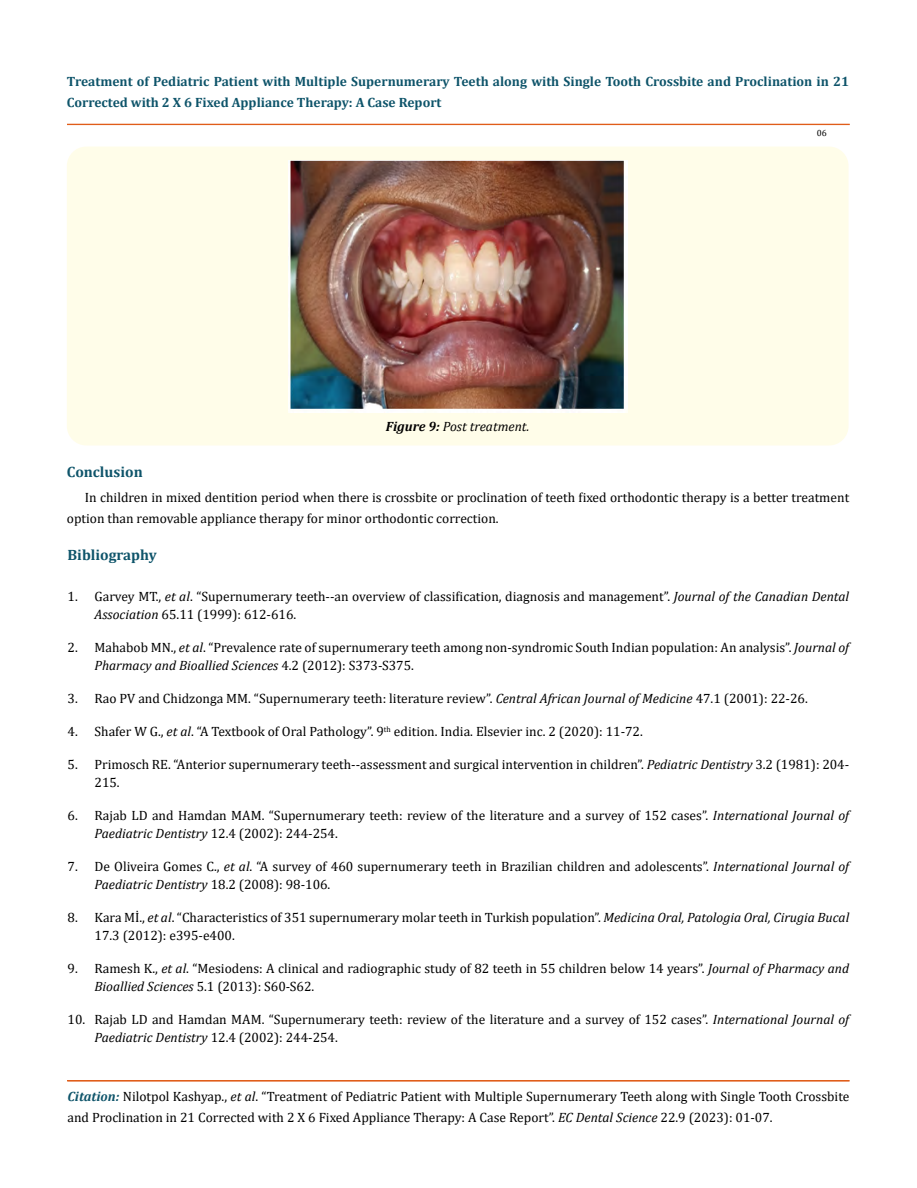
<style>
.page{position:relative;width:917px;height:1188px;background:#fff}
.page>*{position:absolute;margin:0;border:0;box-sizing:border-box;transform-origin:0 0}
.t1{font:700 15px "Cambria";color:#0e546a}
.t2{font:13.5px/18px "Cambria";color:#000}
.t3{font:700 13.5px/21px "Cambria";color:#0e546a}
.t4{font:italic 13.5px "Cambria";color:#000}
.t5{font:9px "Cambria";color:#000}
.s1{font-weight:700}
.s2{font-style:italic}
.s3{font-weight:700;font-style:italic;color:#0e546a}
</style>
<div class="page">
<div style="left:67px;top:124px;width:782px;height:1px;border:1px solid #e05d1a"></div>
<div style="left:67px;top:147px;width:781px;height:299px;background:#fffde9;border-radius:19px"></div>
<img style="left:288px;top:160px;width:339px;height:252px">
<p class="t3" style="left:67px;top:71px;width:783px">Treatment of Pediatric Patient with Multiple Supernumerary Teeth along with Single Tooth Crossbite and Proclination in 21<br>Corrected with 2 X 6 Fixed Appliance Therapy: A Case Report</p>
<p class="t5" style="left:816px;top:127px;width:11px">06</p>
<p class="t4" style="left:386px;top:417px;width:145px"><span class="s1">Figure 9:</span> Post treatment.</p>
<p class="t1" style="left:67px;top:461px;width:77px">Conclusion</p>
<p class="t2" style="left:67px;top:487px;width:783px;line-height:21px;text-indent:18px">In children in mixed dentition period when there is crossbite or proclination of teeth fixed orthodontic therapy is a better treatment option than removable appliance therapy for minor orthodontic correction.</p>
<p class="t1" style="left:68px;top:544px;width:91px">Bibliography</p>
<p class="t2" style="left:94px;top:588px;width:756px;text-indent:-27px">1. Garvey MT., <span class="s2">et al</span>. “Supernumerary teeth--an overview of classification, diagnosis and management”. <span class="s2">Journal of the Canadian Dental<br>Association</span> 65.11 (1999): 612-616.</p>
<p class="t2" style="left:94px;top:639px;width:756px;text-indent:-27px">2. Mahabob MN., <span class="s2">et al</span>. “Prevalence rate of supernumerary teeth among non-syndromic South Indian population: An analysis”. <span class="s2">Journal of<br>Pharmacy and Bioallied Sciences</span> 4.2 (2012): S373-S375.</p>
<p class="t2" style="left:68px;top:690px;width:741px">3. Rao PV and Chidzonga MM. “Supernumerary teeth: literature review”. <span class="s2">Central African Journal of Medicine</span> 47.1 (2001): 22-26.</p>
<p class="t2" style="left:68px;top:723px;width:577px">4. Shafer W G., <span class="s2">et al</span>. “A Textbook of Oral Pathology”. 9<sup>th</sup> edition. India. Elsevier inc. 2 (2020): 11-72.</p>
<p class="t2" style="left:94px;top:756px;width:756px;text-indent:-27px">5. Primosch RE. “Anterior supernumerary teeth--assessment and surgical intervention in children”. <span class="s2">Pediatric Dentistry</span> 3.2 (1981): 204-<br>215.</p>
<p class="t2" style="left:94px;top:807px;width:756px;text-indent:-27px">6. Rajab LD and Hamdan MAM. “Supernumerary teeth: review of the literature and a survey of 152 cases”. <span class="s2">International Journal of<br>Paediatric Dentistry</span> 12.4 (2002): 244-254.</p>
<p class="t2" style="left:94px;top:858px;width:756px;text-indent:-27px">7. De Oliveira Gomes C., <span class="s2">et al</span>. “A survey of 460 supernumerary teeth in Brazilian children and adolescents”. <span class="s2">International Journal of<br>Paediatric Dentistry</span> 18.2 (2008): 98-106.</p>
<p class="t2" style="left:94px;top:909px;width:756px;text-indent:-27px">8. Kara Mİ., <span class="s2">et al</span>. “Characteristics of 351 supernumerary molar teeth in Turkish population”. <span class="s2">Medicina Oral, Patologia Oral, Cirugia Bucal<br></span>17.3 (2012): e395-e400.</p>
<p class="t2" style="left:94px;top:959px;width:756px;text-indent:-27px">9. Ramesh K., <span class="s2">et al</span>. “Mesiodens: A clinical and radiographic study of 82 teeth in 55 children below 14 years”. <span class="s2">Journal of Pharmacy and<br>Bioallied Sciences</span> 5.1 (2013): S60-S62.</p>
<p class="t2" style="left:94px;top:1010px;width:756px;text-indent:-27px">10. Rajab LD and Hamdan MAM. “Supernumerary teeth: review of the literature and a survey of 152 cases”. <span class="s2">International Journal of<br>Paediatric Dentistry</span> 12.4 (2002): 244-254.</p>
<p class="t2" style="left:68px;top:1086px;width:783px;line-height:21px"><span class="s3">Citation:</span> Nilotpol Kashyap., <span class="s2">et al</span>. “Treatment of Pediatric Patient with Multiple Supernumerary Teeth along with Single Tooth Crossbite and Proclination in 21 Corrected with 2 X 6 Fixed Appliance Therapy: A Case Report”. <span class="s2">EC Dental Science</span> 22.9 (2023): 01-07.</p>
</div>
